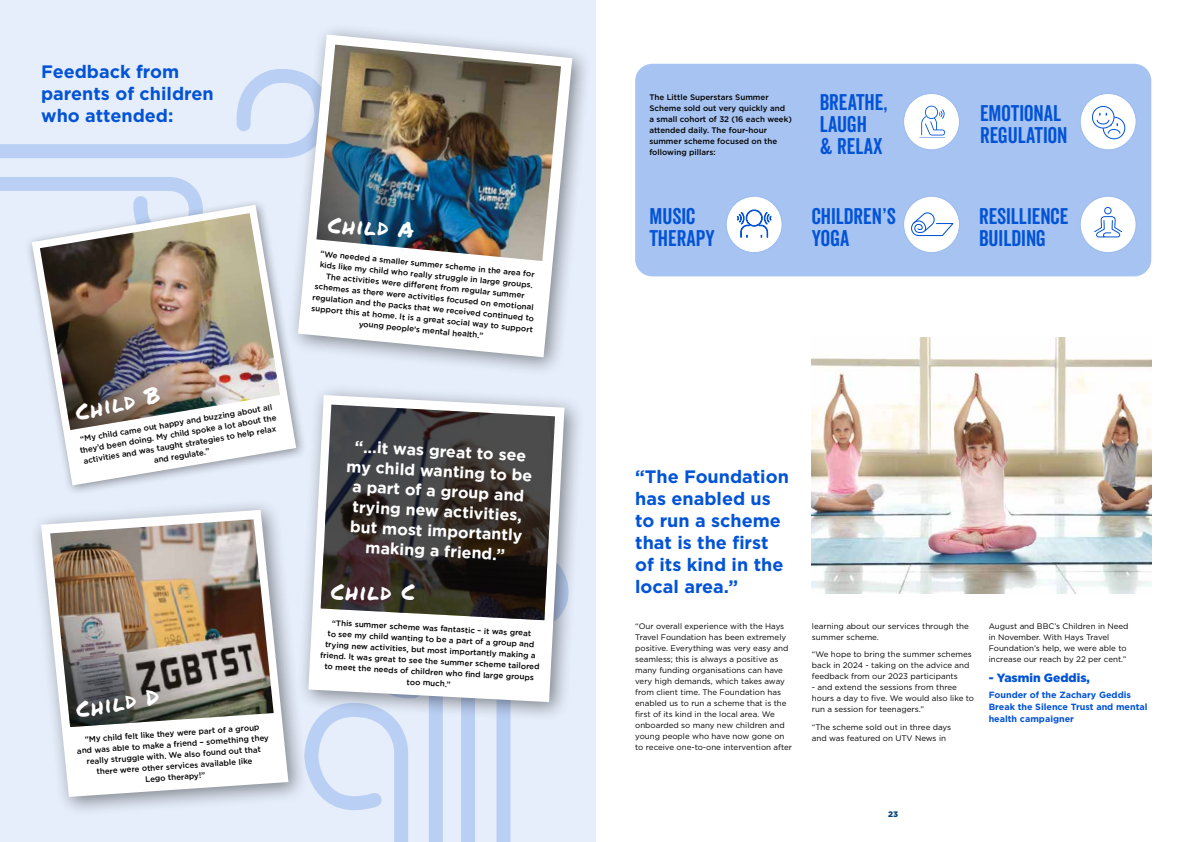
<style>
.page{position:relative;width:1191px;height:842px;background:#fff}
.page>*{position:absolute;margin:0;border:0;box-sizing:border-box;transform-origin:0 0}
.t1{font:22px/22px "Veneer Clean";color:#0253d6}
.t2{font:22px "Permanent Marker";letter-spacing:.05em;color:#fff}
.t3{font:700 18px/22px "Gotham";color:#0253d6}
.t4{font:700 16px/20px "Gotham";color:#fff;text-align:center}
.t5{font:900 12px "Gotham";color:#0253d6}
.t6{font:700 9px/12px "Gotham";color:#0253d6}
.t7{font:500 8px/11px "Gotham";color:#000;text-align:center}
.t8{font:8px/11px "Gotham";color:#000}
.t9{font:900 8px "Gotham";color:#004379}
</style>
<div class="page">
<div style="left:0;top:0;width:595px;height:842px;background:#e6eefb"></div>
<svg style="left:308px;top:722px;width:203px;height:120px"></svg>
<svg style="left:0;top:69px;width:286px;height:129px"></svg>
<img style="left:812px;top:338px;width:339px;height:255px">
<div style="left:296px;top:383px;width:288px;height:339px;background:#000;opacity:.45"></div>
<svg style="left:308px;top:395px;width:256px;height:307px;background:#eef1f4"></svg>
<div style="left:286px;top:23px;width:306px;height:354px;background:#000;opacity:.45"></div>
<svg style="left:298px;top:34px;width:274px;height:323px;fill:#fff"></svg>
<div style="left:29px;top:498px;width:279px;height:319px;background:#000;opacity:.45"></div>
<svg style="left:41px;top:510px;width:247px;height:287px;fill:#fff"></svg>
<div style="left:25px;top:198px;width:282px;height:298px;background:#000;opacity:.4"></div>
<svg style="left:32px;top:205px;width:264px;height:280px"></svg>
<div style="left:635px;top:64px;width:516px;height:212px;background:#a7c3f1;border-radius:17px"></div>
<div style="left:726px;top:196px;width:56px;height:57px;background:#fff;border-radius:50%"></div>
<div style="left:726px;top:196px;width:56px;height:57px;border:1px solid #9abaef;border-radius:50%"></div>
<svg style="left:737px;top:210px;width:34px;height:27px"></svg>
<div style="left:903px;top:93px;width:56px;height:57px;background:#fff;border-radius:50%"></div>
<svg style="left:919px;top:106px;width:26px;height:32px"></svg>
<div style="left:903px;top:93px;width:57px;height:57px;border:1px solid #9abaef;border-radius:50%"></div>
<div style="left:1080px;top:93px;width:56px;height:57px;background:#fff;border-radius:50%"></div>
<div style="left:1079px;top:93px;width:57px;height:57px;border:1px solid #9abaef;border-radius:50%"></div>
<div style="left:903px;top:196px;width:56px;height:57px;background:#fff;border-radius:50%"></div>
<svg style="left:910px;top:212px;width:45px;height:39px"></svg>
<div style="left:903px;top:196px;width:57px;height:57px;border:1px solid #9abaef;border-radius:50%"></div>
<div style="left:1080px;top:196px;width:56px;height:57px;background:#fff;border-radius:50%"></div>
<svg style="left:1094px;top:207px;width:28px;height:31px"></svg>
<div style="left:1079px;top:196px;width:57px;height:57px;border:1px solid #9abaef;border-radius:50%"></div>
<svg style="left:1103px;top:117px;width:21px;height:22px"></svg>
<div style="left:1103px;top:117px;width:22px;height:22px;border:1px solid #0253d6;border-radius:50%"></div>
<svg style="left:1092px;top:106px;width:22px;height:22px"></svg>
<div style="left:1092px;top:106px;width:22px;height:22px;border:1px solid #0253d6;border-radius:50%"></div>
<svg style="left:1096px;top:113px;width:24px;height:21px"></svg>
<svg style="left:321px;top:405px;width:234px;height:215px;background:#494543"></svg>
<img style="left:316px;top:45px;width:245px;height:216px">
<img style="left:40px;top:213px;width:240px;height:217px">
<img style="left:50px;top:519px;width:224px;height:208px">
<h2 class="t3" style="left:41px;top:61px;width:174px">Feedback from parents of children who attended:</h2>
<h1 class="t2" style="left:72px;top:397px;width:87px;rotate:-13deg">Child B</h1>
<p class="t7" style="left:77px;top:435px;width:201px;rotate:-10deg">“My child came out happy and buzzing about all they’d been doing. My child spoke a lot about the activities and was taught strategies to help relax and regulate.”</p>
<h1 class="t2" style="left:74px;top:694px;width:85px;rotate:-10deg">Child D</h1>
<p class="t7" style="left:76px;top:734px;width:194px;rotate:-4deg">“My child felt like they were part of a group<br>and was able to make a friend – something they really struggle with. We also found out that there were other services available like<br>Lego therapy!”</p>
<h1 class="t2" style="left:329px;top:208px;width:88px;rotate:3deg">Child A</h1>
<p class="t7" style="left:318px;top:247px;width:224px;rotate:6deg">“We needed a smaller summer scheme in the area for kids like my child who really struggle in large groups.<br>The activities were diff erent from regular summer schemes as there were activities focused on emotional regulation and the packs that we received continued to support this at home. It is a great social way to support young people’s mental health.”</p>
<h3 class="t4" style="left:348px;top:436px;width:188px;rotate:3deg">“...it was great to see my child wanting to be a part of a group and trying new activities, but most importantly making a friend.”</h3>
<h1 class="t2" style="left:331px;top:575px;width:86px">Child C</h1>
<p class="t7" style="left:322px;top:617px;width:221px;rotate:3deg">“This summer scheme was fantastic – it was great<br>to see my child wanting to be a part of a group and trying new activities, but most importantly making a friend. It was great to see the summer scheme tailored to meet the needs of children who fi nd large groups too much.”</p>
<p class="t7" style="left:649px;top:92px;width:144px;text-align:left">The Little Superstars Summer<br>Scheme sold out very quickly and<br>a small cohort of 32 (16 each week) attended daily. The four-hour summer scheme focused on the following pillars:</p>
<h1 class="t1" style="left:820px;top:91px;width:69px">BREATHE,<br>LAUGH<br>&amp; RELAX</h1>
<h1 class="t1" style="left:649px;top:205px;width:67px">MUSIC<br>THERAPY</h1>
<h1 class="t1" style="left:812px;top:205px;width:86px">CHILDREN’S<br>YOGA</h1>
<h1 class="t1" style="left:980px;top:102px;width:89px">EMOTIONAL<br>REGULATION</h1>
<h1 class="t1" style="left:979px;top:205px;width:91px">RESILLIENCE<br>BUILDING</h1>
<h2 class="t3" style="left:635px;top:466px;width:155px">“The Foundation has enabled us to run a scheme that is the first of its kind in the local area.”</h2>
<p class="t8" style="left:635px;top:621px;width:158px">“Our overall experience with the Hays Travel Foundation has been extremely positive. Everything was very easy and seamless; this is always a positive as many funding organisations can have very high demands, which takes away from client time. The Foundation has enabled us to run a scheme that is the<br>fi rst of its kind in the local area. We onboarded so many new children and young people who have now gone on to receive one-to-one intervention after</p>
<p class="t8" style="left:812px;top:621px;width:158px">learning about our services through the summer scheme.</p>
<p class="t8" style="left:812px;top:649px;width:161px">“We hope to bring the summer schemes back in 2024 - taking on the advice and feedback from our 2023 participants</p>
<p class="t8" style="left:812px;top:682px;width:164px">- and extend the sessions from three hours a day to five. We would also like to run a session for teenagers.”</p>
<p class="t8" style="left:812px;top:722px;width:141px">“The scheme sold out in three days and was featured on UTV News in</p>
<p class="t8" style="left:988px;top:621px;width:141px">August and BBC’s Children in Need in November. With Hays Travel<br>Foundation’s help, we were able to increase our reach by 22 per cent.”</p>
<h3 class="t5" style="left:988px;top:670px;width:103px">- Yasmin Geddis,</h3>
<p class="t6" style="left:988px;top:689px;width:160px">Founder of the Zachary Geddis<br>Break the Silence Trust and mental health campaigner</p>
<p class="t9" style="left:888px;top:808px;width:11px">23</p>
</div>
